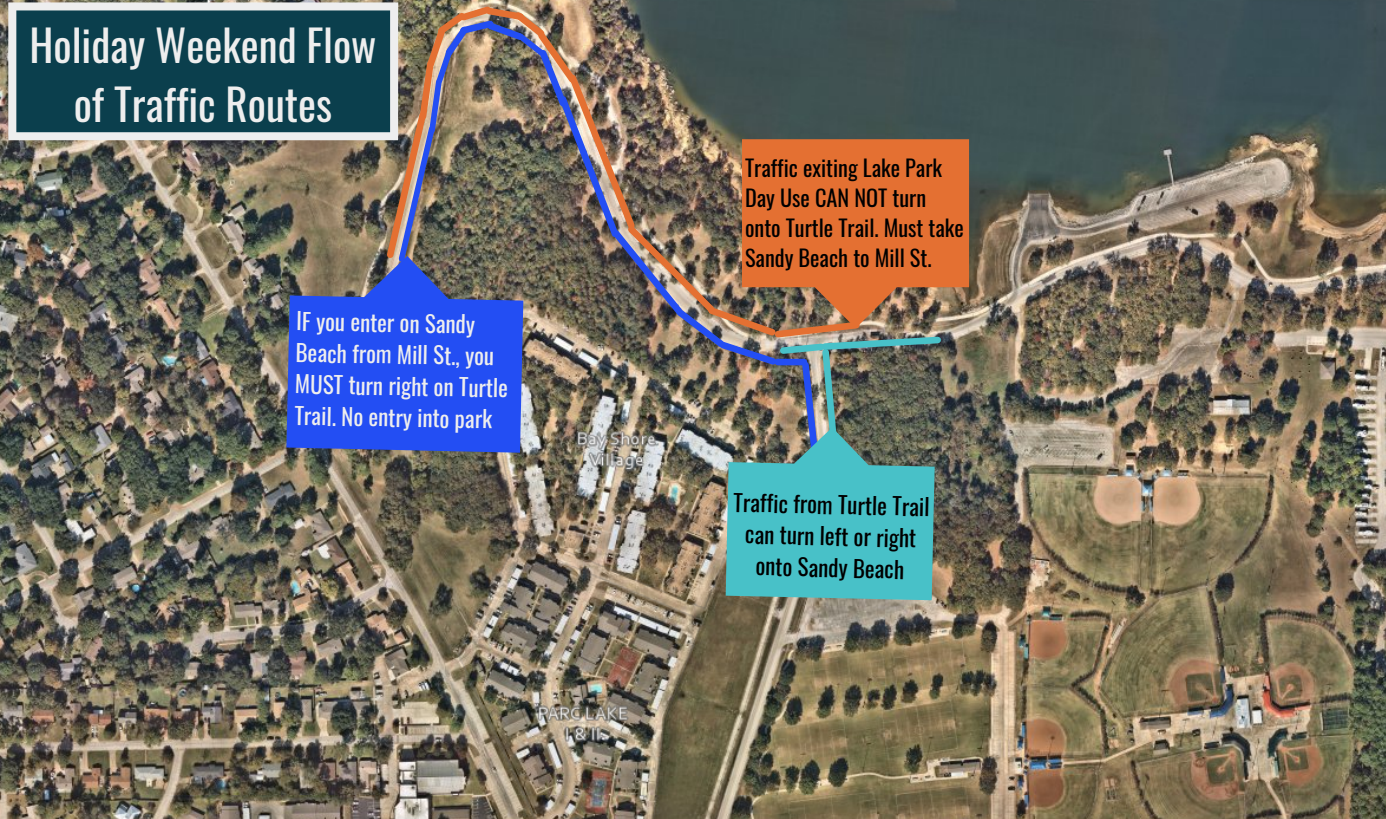
<style>
.page{position:relative;width:1386px;height:819px;background:#fff}
.page>*{position:absolute;margin:0;border:0;box-sizing:border-box;transform-origin:0 0}
.t1{font:42.88px/59.1px "Oswald";color:#eee;text-align:center}
.t2{font:23.1px/31.5px "Oswald";color:#eee}
.t3{font:23.1px/31.5px "Oswald";color:#000;text-align:center}
.t4{font:22.22px/30.1px "Oswald";color:#000}
</style>
<div class="page">
<img style="left:0;top:0;width:1386px;height:819px">
<img style="left:382px;top:2px;width:587px;height:598px">
<svg style="left:286px;top:253px;width:238px;height:200px;background:#3454d2"></svg>
<svg style="left:8px;top:2px;width:390px;height:138px;background:#2a5762"></svg>
<p class="t1" style="left:29px;top:14px;width:349px">Holiday Weekend Flow of Traffic Routes</p>
<p class="t2" style="left:297px;top:304px;width:214px;rotate:1deg">IF you enter on Sandy<br>Beach from Mill St., you<br>MUST turn right on Turtle<br>Trail. No entry into park</p>
<p class="t4" style="left:745px;top:151px;width:220px">Traffic exiting Lake Park<br>Day Use CAN NOT turn onto Turtle Trail. Must take<br>Sandy Beach to Mill St.</p>
<p class="t3" style="left:734px;top:486px;width:198px;rotate:1deg">Traffic from Turtle Trail can turn left or right onto Sandy Beach</p>
</div>
